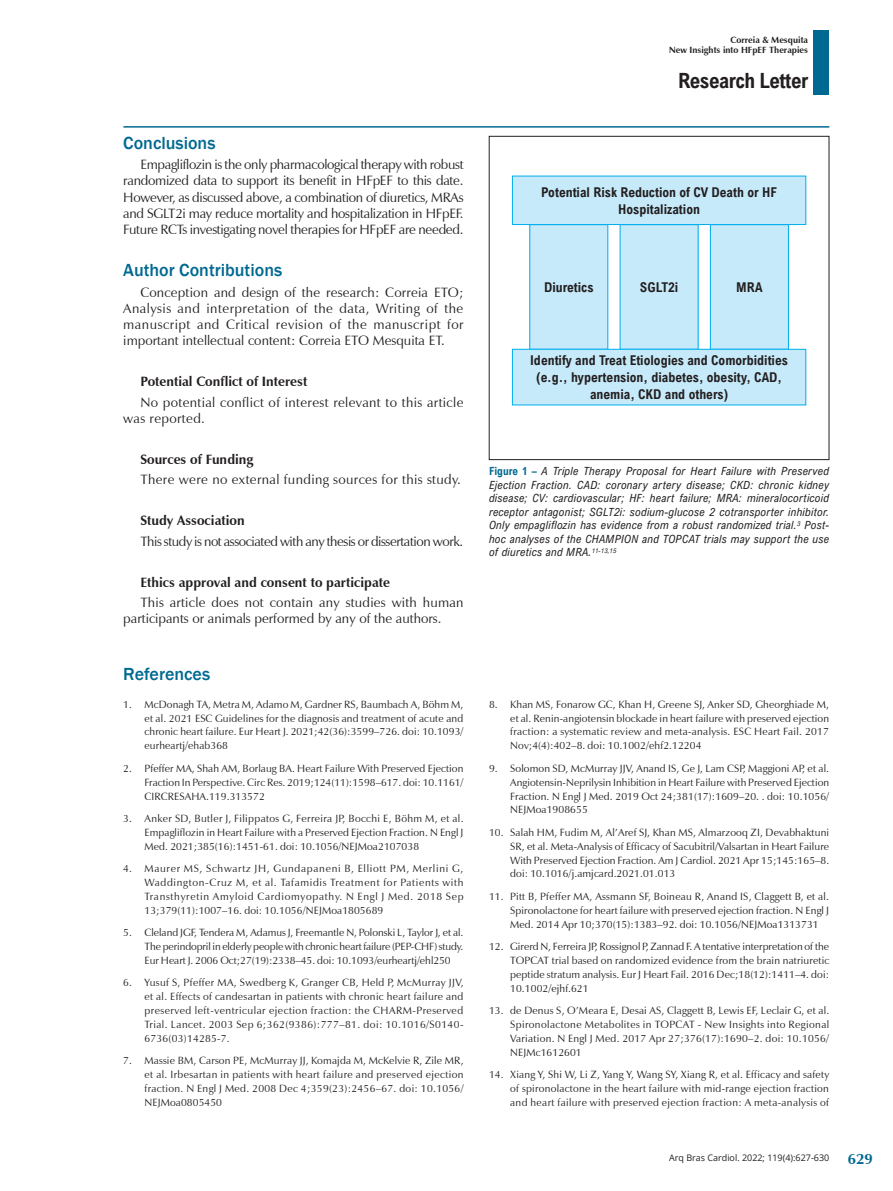
<style>
.page{position:relative;width:893px;height:1191px;background:#fff}
.page>*{position:absolute;margin:0;border:0;box-sizing:border-box;transform-origin:0 0}
.t1{font:700 21px "Arial Nova Cond";letter-spacing:-.02em;color:#231f20}
._02_-_TITULO_-_MATER{font:500 18px "Franklin Gothic";color:#006991}
.t2{font:700 15px "Zapf Humanist 601 BT";color:#006991}
._01-TEXTO_BASICO{font:13.5px/16.2px "Zapf Humanist 601 BT";color:#231f20;text-align:justify}
.t3{font:700 13.5px/16.6px "Arial Nova Cond";color:#231f20;text-align:center}
._01-TEXTO_BASICO-2{font:13.5px/16.2px "Zapf Humanist 601 BT";letter-spacing:.025em;color:#231f20}
._04_-_SUBTITULO_SECU{font:700 13.5px "Zapf Humanist 601 BT";color:#231f20}
._01-TEXTO_BASICO-3{font:13.5px "Zapf Humanist 601 BT";letter-spacing:-.03em;color:#231f20}
._06_-_LEGENDA_FIGURA{font:italic 11.25px/13.5px "Arial Nova Cond";letter-spacing:.025em;color:#231f20;text-align:justify}
._05_-_REFERENCIAS{font:10.5px/14px "Zapf Humanist 601 BT";letter-spacing:.01em;color:#231f20;text-align:justify}
.t4{font:700 9px/10.8px "Zapf Humanist 601 BT";color:#231f20;text-align:right}
.t5{font:9px "Open Sans";color:#231f20}
.s1{font-weight:700;font-style:normal;color:#006991}
</style>
<div class="page">
<hr style="left:123px;top:126px;width:706px;height:2px;background:#006991">
<div style="left:813px;top:30px;width:16px;height:64px;background:#006991"></div>
<div style="left:489px;top:136px;width:340px;height:324px;border:1px solid #231f20"></div>
<div style="left:620px;top:225px;width:78px;height:124px;background:#c6eafa"></div>
<div style="left:530px;top:225px;width:78px;height:124px;background:#c6eafa"></div>
<div style="left:529px;top:224px;width:79px;height:126px;border:1px solid #00aeef"></div>
<div style="left:710px;top:225px;width:78px;height:124px;background:#c6eafa"></div>
<div style="left:710px;top:224px;width:79px;height:126px;border:1px solid #00aeef"></div>
<div style="left:512px;top:176px;width:294px;height:48px;background:#c6eafa"></div>
<div style="left:512px;top:176px;width:294px;height:49px;border:1px solid #00aeef"></div>
<div style="left:512px;top:349px;width:294px;height:56px;background:#c6eafa"></div>
<div style="left:512px;top:349px;width:294px;height:56px;border:1px solid #00aeef"></div>
<p class="_02_-_TITULO_-_MATER" style="left:123px;top:132px;width:94px">Conclusions</p>
<p class="_01-TEXTO_BASICO" style="left:123px;top:156px;width:342px;text-indent:17px">Empagliflozin is the only pharmacological therapy with robust randomized data to support its benefit in HFpEF to this date.<br>However, as discussed above, a combination of diuretics, MRAs and SGLT2i may reduce mortality and hospitalization in HFpEF.<br>Future RCTs investigating novel therapies for HFpEF are needed.</p>
<p class="_02_-_TITULO_-_MATER" style="left:123px;top:259px;width:160px">Author Contributions</p>
<p class="_01-TEXTO_BASICO" style="left:123px;top:284px;width:342px;text-indent:17px">Conception and design of the research: Correia ETO; Analysis and interpretation of the data, Writing of the manuscript and Critical revision of the manuscript for important intellectual content: Correia ETO Mesquita ET.</p>
<p class="_04_-_SUBTITULO_SECU" style="left:140px;top:373px;width:169px">Potential Conflict of Interest</p>
<p class="_01-TEXTO_BASICO-2" style="left:123px;top:394px;width:342px;text-indent:17px">No potential conflict of interest relevant to this article was reported.</p>
<p class="_04_-_SUBTITULO_SECU" style="left:140px;top:451px;width:115px">Sources of Funding</p>
<p class="_01-TEXTO_BASICO-2" style="left:140px;top:471px;width:322px">There were no external funding sources for this study.</p>
<p class="_04_-_SUBTITULO_SECU" style="left:140px;top:512px;width:106px">Study Association</p>
<p class="_01-TEXTO_BASICO-3" style="left:140px;top:533px;width:324px">This study is not associated with any thesis or dissertation work.</p>
<p class="_04_-_SUBTITULO_SECU" style="left:140px;top:574px;width:251px">Ethics approval and consent to participate</p>
<p class="_01-TEXTO_BASICO" style="left:123px;top:594px;width:342px;text-indent:17px">This article does not contain any studies with human participants or animals performed by any of the authors.</p>
<p class="_02_-_TITULO_-_MATER" style="left:123px;top:662px;width:88px">References</p>
<p class="_05_-_REFERENCIAS" style="left:145px;top:697px;width:320px;text-indent:-21px">1. McDonagh TA, Metra M, Adamo M, Gardner RS, Baumbach A, Böhm M, et al. 2021 ESC Guidelines for the diagnosis and treatment of acute and chronic heart failure. Eur Heart J. 2021;42(36):3599–726. doi: 10.1093/ eurheartj/ehab368</p>
<p class="_05_-_REFERENCIAS" style="left:145px;top:761px;width:321px;text-indent:-21px">2. Pfeffer MA, Shah AM, Borlaug BA. Heart Failure With Preserved Ejection Fraction In Perspective. Circ Res. 2019;124(11):1598–617. doi: 10.1161/ CIRCRESAHA.119.313572</p>
<p class="_05_-_REFERENCIAS" style="left:145px;top:811px;width:321px;text-indent:-21px">3. Anker SD, Butler J, Filippatos G, Ferreira JP, Bocchi E, Böhm M, et al.<br>Empagliflozin in Heart Failure with a Preserved Ejection Fraction. N Engl J Med. 2021;385(16):1451-61. doi: 10.1056/NEJMoa2107038</p>
<p class="_05_-_REFERENCIAS" style="left:145px;top:861px;width:321px;text-indent:-21px">4. Maurer MS, Schwartz JH, Gundapaneni B, Elliott PM, Merlini G, Waddington-Cruz M, et al. Tafamidis Treatment for Patients with Transthyretin Amyloid Cardiomyopathy. N Engl J Med. 2018 Sep 13;379(11):1007–16. doi: 10.1056/NEJMoa1805689</p>
<p class="_05_-_REFERENCIAS" style="left:145px;top:925px;width:320px;text-indent:-21px">5. Cleland JGF, Tendera M, Adamus J, Freemantle N, Polonski L, Taylor J, et al.<br>The perindopril in elderly people with chronic heart failure (PEP-CHF) study.<br>Eur Heart J. 2006 Oct;27(19):2338–45. doi: 10.1093/eurheartj/ehl250</p>
<p class="_05_-_REFERENCIAS" style="left:145px;top:975px;width:321px;text-indent:-21px">6. Yusuf S, Pfeffer MA, Swedberg K, Granger CB, Held P, McMurray JJV, et al. Effects of candesartan in patients with chronic heart failure and preserved left-ventricular ejection fraction: the CHARM-Preserved Trial. Lancet. 2003 Sep 6;362(9386):777–81. doi: 10.1016/S0140- 6736(03)14285-7.</p>
<p class="_05_-_REFERENCIAS" style="left:145px;top:1053px;width:321px;text-indent:-21px">7. Massie BM, Carson PE, McMurray JJ, Komajda M, McKelvie R, Zile MR, et al. Irbesartan in patients with heart failure and preserved ejection fraction. N Engl J Med. 2008 Dec 4;359(23):2456–67. doi: 10.1056/ NEJMoa0805450</p>
<p class="t4" style="left:669px;top:34px;width:140px">Correia &amp; Mesquita<br>New Insights into HFpEF Therapies</p>
<h1 class="t1" style="left:678px;top:67px;width:132px">Research Letter</h1>
<p class="t3" style="left:541px;top:183px;width:238px">Potential Risk Reduction of CV Death or HF<br>Hospitalization</p>
<p class="t3" style="left:544px;top:278px;width:51px">Diuretics</p>
<p class="t3" style="left:640px;top:278px;width:40px">SGLT2i</p>
<p class="t3" style="left:736px;top:278px;width:28px">MRA</p>
<p class="t3" style="left:530px;top:352px;width:259px">Identify and Treat Etiologies and Comorbidities (e.g., hypertension, diabetes, obesity, CAD, anemia, CKD and others)</p>
<p class="_06_-_LEGENDA_FIGURA" style="left:489px;top:464px;width:342px"><span class="s1">Figure 1 –</span> A Triple Therapy Proposal for Heart Failure with Preserved Ejection Fraction. CAD: coronary artery disease; CKD: chronic kidney disease; CV: cardiovascular; HF: heart failure; MRA: mineralocorticoid receptor antagonist; SGLT2i: sodium-glucose 2 cotransporter inhibitor.<br>Only empagliflozin has evidence from a robust randomized trial.<sup>3</sup> Post&shy;hoc analyses of the CHAMPION and TOPCAT trials may support the use of diuretics and MRA.<sup>11-13,15</sup></p>
<p class="_05_-_REFERENCIAS" style="left:510px;top:697px;width:320px;text-indent:-21px">8. Khan MS, Fonarow GC, Khan H, Greene SJ, Anker SD, Gheorghiade M, et al. Renin-angiotensin blockade in heart failure with preserved ejection fraction: a systematic review and meta-analysis. ESC Heart Fail. 2017<br>Nov;4(4):402–8. doi: 10.1002/ehf2.12204</p>
<p class="_05_-_REFERENCIAS" style="left:510px;top:761px;width:321px;text-indent:-21px">9. Solomon SD, McMurray JJV, Anand IS, Ge J, Lam CSP, Maggioni AP, et al.<br>Angiotensin-Neprilysin Inhibition in Heart Failure with Preserved Ejection Fraction. N Engl J Med. 2019 Oct 24;381(17):1609–20. . doi: 10.1056/ NEJMoa1908655</p>
<p class="_05_-_REFERENCIAS" style="left:510px;top:825px;width:321px;text-indent:-21px">10. Salah HM, Fudim M, Al’Aref SJ, Khan MS, Almarzooq ZI, Devabhaktuni SR, et al. Meta-Analysis of Efficacy of Sacubitril/Valsartan in Heart Failure With Preserved Ejection Fraction. Am J Cardiol. 2021 Apr 15;145:165–8. doi: 10.1016/j.amjcard.2021.01.013</p>
<p class="_05_-_REFERENCIAS" style="left:510px;top:889px;width:320px;text-indent:-21px">11. Pitt B, Pfeffer MA, Assmann SF, Boineau R, Anand IS, Claggett B, et al.<br>Spironolactone for heart failure with preserved ejection fraction. N Engl J Med. 2014 Apr 10;370(15):1383–92. doi: 10.1056/NEJMoa1313731</p>
<p class="_05_-_REFERENCIAS" style="left:510px;top:939px;width:321px;text-indent:-21px">12. Girerd N, Ferreira JP, Rossignol P, Zannad F. A tentative interpretation of the TOPCAT trial based on randomized evidence from the brain natriuretic peptide stratum analysis. Eur J Heart Fail. 2016 Dec;18(12):1411–4. doi:<br>10.1002/ejhf.621</p>
<p class="_05_-_REFERENCIAS" style="left:510px;top:1003px;width:321px;text-indent:-21px">13. de Denus S, O’Meara E, Desai AS, Claggett B, Lewis EF, Leclair G, et al.<br>Spironolactone Metabolites in TOPCAT - New Insights into Regional Variation. N Engl J Med. 2017 Apr 27;376(17):1690–2. doi: 10.1056/ NEJMc1612601</p>
<p class="_05_-_REFERENCIAS" style="left:510px;top:1067px;width:321px;text-indent:-21px">14. Xiang Y, Shi W, Li Z, Yang Y, Wang SY, Xiang R, et al. Efficacy and safety of spironolactone in the heart failure with mid-range ejection fraction and heart failure with preserved ejection fraction: A meta-analysis of</p>
<p class="t5" style="left:669px;top:1152px;width:162px">Arq Bras Cardiol. 2022; 119(4):627-630</p>
<h3 class="t2" style="left:848px;top:1149px;width:26px">629</h3>
</div>
